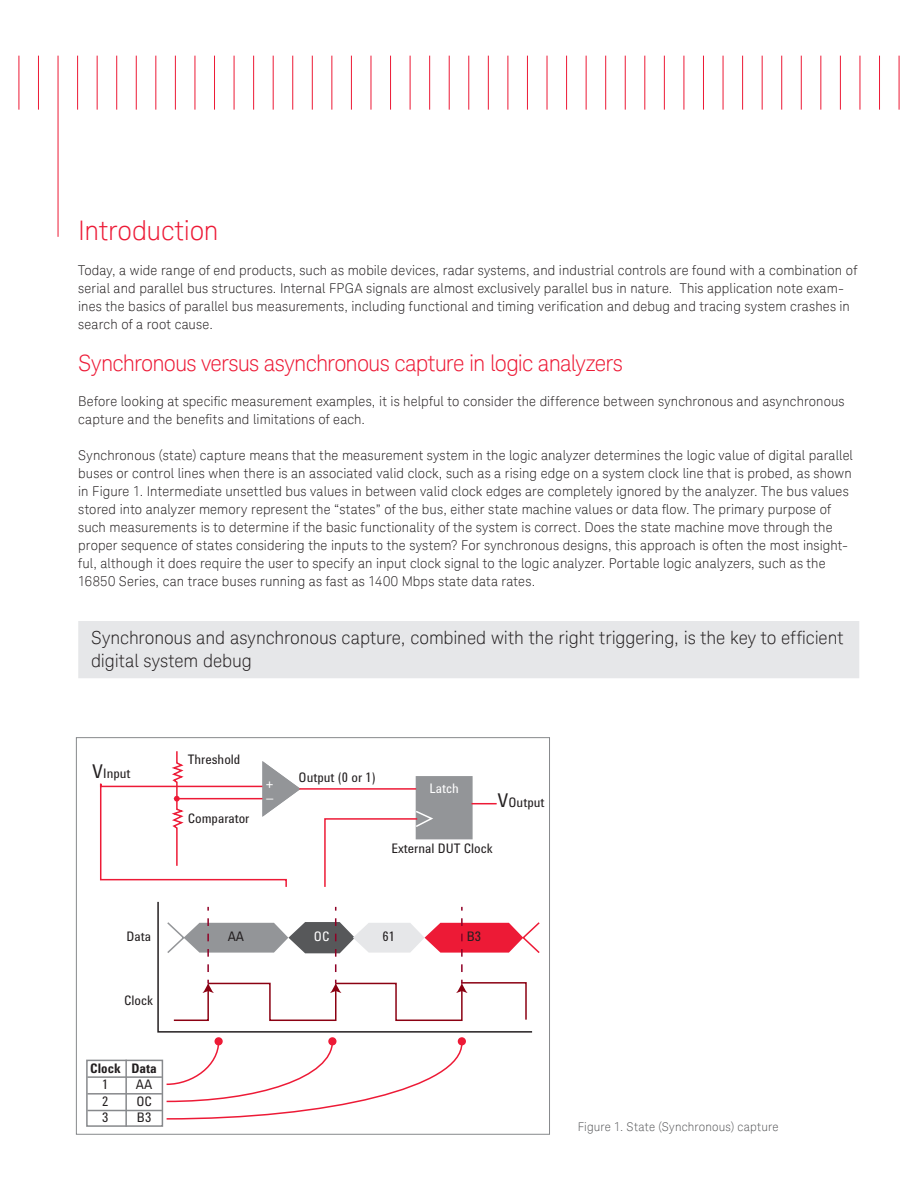
<style>
.page{position:relative;width:918px;height:1188px;background:#fff}
.page>*{position:absolute;margin:0;border:0;box-sizing:border-box;transform-origin:0 0}
.t1{font:300 27px "Keysight Sans";letter-spacing:-.005em;color:#ed1a36}
.t2{font:300 22.5px "Keysight Sans";letter-spacing:-.035em;color:#ed1a36}
.t3{font:19.5px "Agilent Condensed CFF";color:#231f20}
.t4{font:300 18px/22.5px "Keysight Sans";letter-spacing:-.005em;color:#231f20}
.t5{font:300 13.5px/18px "Keysight Sans";letter-spacing:.01em;color:#231f20}
.t6{font:13.5px/16.5px "Agilent Condensed CFF";color:#231f20;text-align:justify}
.t7{font:13.5px "Agilent Condensed CFF";color:#fff}
.t8{font:700 13.5px "Agilent Condensed CFF";color:#231f20}
.t9{font:300 12px "Keysight Sans";letter-spacing:.015em;color:#57585a}
.s1{font-size:19.5px}
</style>
<div class="page">
<div style="left:416px;top:777px;width:56px;height:62px;background:#939598"></div>
<div style="left:416px;top:776px;width:57px;height:63px;border:2px solid #939598"></div>
<svg style="left:472px;top:803px;width:25px;height:1px"></svg>
<svg style="left:99px;top:751px;width:200px;height:136px"></svg>
<hr style="left:299px;top:788px;width:117px;height:2px;background:#ed1a36">
<svg style="left:324px;top:809px;width:111px;height:78px"></svg>
<svg style="left:157px;top:901px;width:376px;height:132px"></svg>
<div style="left:215px;top:1037px;width:8px;height:8px;border:2px solid #ed1a36;border-radius:50%"></div>
<div style="left:328px;top:1037px;width:9px;height:8px;border:2px solid #ed1a36;border-radius:50%"></div>
<div style="left:458px;top:1037px;width:8px;height:8px;border:2px solid #ed1a36;border-radius:50%"></div>
<svg style="left:166px;top:1040px;width:297px;height:80px"></svg>
<div style="left:86px;top:1060px;width:77px;height:67px;border:2px solid #87898c"></div>
<hr style="left:125px;top:1060px;width:2px;height:67px;background:#87898c">
<hr style="left:87px;top:1076px;width:75px;height:2px;background:#87898c">
<hr style="left:87px;top:1093px;width:75px;height:2px;background:#87898c">
<hr style="left:87px;top:1110px;width:75px;height:1px;background:#87898c">
<svg style="left:166px;top:918px;width:374px;height:104px"></svg>
<div style="left:78px;top:621px;width:781px;height:57px;background:#e6e7e9"></div>
<hr style="left:19px;top:56px;width:1px;height:54px;background:#ed1a36">
<hr style="left:38px;top:56px;width:1px;height:54px;background:#ed1a36">
<hr style="left:58px;top:56px;width:1px;height:181px;background:#ed1a36">
<hr style="left:77px;top:56px;width:1px;height:54px;background:#ed1a36">
<hr style="left:97px;top:56px;width:1px;height:54px;background:#ed1a36">
<hr style="left:116px;top:56px;width:1px;height:54px;background:#ed1a36">
<hr style="left:136px;top:56px;width:1px;height:54px;background:#ed1a36">
<hr style="left:155px;top:56px;width:1px;height:54px;background:#ed1a36">
<hr style="left:175px;top:56px;width:1px;height:54px;background:#ed1a36">
<hr style="left:195px;top:56px;width:1px;height:54px;background:#ed1a36">
<hr style="left:214px;top:56px;width:1px;height:54px;background:#ed1a36">
<hr style="left:234px;top:56px;width:1px;height:54px;background:#ed1a36">
<hr style="left:253px;top:56px;width:1px;height:54px;background:#ed1a36">
<hr style="left:273px;top:56px;width:1px;height:54px;background:#ed1a36">
<hr style="left:292px;top:56px;width:1px;height:54px;background:#ed1a36">
<hr style="left:312px;top:56px;width:1px;height:54px;background:#ed1a36">
<hr style="left:331px;top:56px;width:1px;height:54px;background:#ed1a36">
<hr style="left:351px;top:56px;width:1px;height:54px;background:#ed1a36">
<hr style="left:371px;top:56px;width:1px;height:54px;background:#ed1a36">
<hr style="left:390px;top:56px;width:1px;height:54px;background:#ed1a36">
<hr style="left:410px;top:56px;width:1px;height:54px;background:#ed1a36">
<hr style="left:429px;top:56px;width:1px;height:54px;background:#ed1a36">
<hr style="left:449px;top:56px;width:1px;height:54px;background:#ed1a36">
<hr style="left:468px;top:56px;width:1px;height:54px;background:#ed1a36">
<hr style="left:488px;top:56px;width:1px;height:54px;background:#ed1a36">
<hr style="left:508px;top:56px;width:1px;height:54px;background:#ed1a36">
<hr style="left:527px;top:56px;width:1px;height:54px;background:#ed1a36">
<hr style="left:547px;top:56px;width:1px;height:54px;background:#ed1a36">
<hr style="left:566px;top:56px;width:1px;height:54px;background:#ed1a36">
<hr style="left:586px;top:56px;width:1px;height:54px;background:#ed1a36">
<hr style="left:605px;top:56px;width:1px;height:54px;background:#ed1a36">
<hr style="left:625px;top:56px;width:1px;height:54px;background:#ed1a36">
<hr style="left:644px;top:56px;width:1px;height:54px;background:#ed1a36">
<hr style="left:664px;top:56px;width:1px;height:54px;background:#ed1a36">
<hr style="left:684px;top:56px;width:1px;height:54px;background:#ed1a36">
<hr style="left:703px;top:56px;width:1px;height:54px;background:#ed1a36">
<hr style="left:723px;top:56px;width:1px;height:54px;background:#ed1a36">
<hr style="left:742px;top:56px;width:1px;height:54px;background:#ed1a36">
<hr style="left:762px;top:56px;width:1px;height:54px;background:#ed1a36">
<hr style="left:781px;top:56px;width:1px;height:54px;background:#ed1a36">
<hr style="left:801px;top:56px;width:1px;height:54px;background:#ed1a36">
<hr style="left:820px;top:56px;width:1px;height:54px;background:#ed1a36">
<hr style="left:840px;top:56px;width:1px;height:54px;background:#ed1a36">
<hr style="left:860px;top:56px;width:1px;height:54px;background:#ed1a36">
<hr style="left:879px;top:56px;width:1px;height:54px;background:#ed1a36">
<hr style="left:899px;top:56px;width:1px;height:54px;background:#ed1a36">
<h1 class="t1" style="left:78px;top:214px;width:142px">Introduction</h1>
<p class="t5" style="left:78px;top:261px;width:781px">Today, a wide range of end products, such as mobile devices, radar systems, and industrial controls are found with a combination of serial and parallel bus structures. Internal FPGA signals are almost exclusively parallel bus in nature. This application note exam&shy;ines the basics of parallel bus measurements, including functional and timing verification and debug and tracing system crashes in search of a root cause.</p>
<h2 class="t2" style="left:78px;top:350px;width:546px">Synchronous versus asynchronous capture in logic analyzers</h2>
<p class="t5" style="left:78px;top:393px;width:768px">Before looking at specific measurement examples, it is helpful to consider the difference between synchronous and asynchronous capture and the benefits and limitations of each.</p>
<p class="t5" style="left:78px;top:447px;width:776px">Synchronous (state) capture means that the measurement system in the logic analyzer determines the logic value of digital parallel buses or control lines when there is an associated valid clock, such as a rising edge on a system clock line that is probed, as shown in Figure 1. Intermediate unsettled bus values in between valid clock edges are completely ignored by the analyzer. The bus values stored into analyzer memory represent the “states” of the bus, either state machine values or data flow. The primary purpose of such measurements is to determine if the basic functionality of the system is correct. Does the state machine move through the proper sequence of states considering the inputs to the system? For synchronous designs, this approach is often the most insight&shy;ful, although it does require the user to specify an input clock signal to the logic analyzer. Portable logic analyzers, such as the 16850 Series, can trace buses running as fast as 1400 Mbps state data rates.</p>
<h3 class="t4" style="left:91px;top:627px;width:754px">Synchronous and asynchronous capture, combined with the right triggering, is the key to efficient digital system debug</h3>
<h3 class="t3" style="left:92px;top:757px;width:12px">V</h3>
<p class="t6" style="left:103px;top:765px;width:29px">Input</p>
<p class="t6" style="left:126px;top:928px;width:26px">Data</p>
<p class="t6" style="left:124px;top:992px;width:30px">Clock</p>
<p class="t8" style="left:90px;top:1058px;width:32px">Clock</p>
<p class="t6" style="left:102px;top:1076px;width:8px">1<br>2<br>3</p>
<p class="t8" style="left:131px;top:1058px;width:27px">Data</p>
<p class="t6" style="left:136px;top:1076px;width:18px">AA OC B3</p>
<p class="t6" style="left:188px;top:751px;width:54px">Threshold</p>
<p class="t6" style="left:188px;top:809px;width:63px">Comparator</p>
<p class="t7" style="left:266px;top:774px;width:9px">+</p>
<p class="t7" style="left:266px;top:782px;width:8px">_</p>
<p class="t6" style="left:299px;top:768px;width:79px">Output (0 or 1)</p>
<p class="t7" style="left:430px;top:778px;width:31px">Latch</p>
<p class="t6" style="left:498px;top:793px;width:48px"><span class="s1">V</span>Output</p>
<p class="t6" style="left:391px;top:839px;width:103px">External DUT Clock</p>
<p class="t6" style="left:228px;top:928px;width:18px">AA</p>
<p class="t7" style="left:314px;top:926px;width:17px">OC</p>
<p class="t6" style="left:382px;top:928px;width:14px">61</p>
<p class="t6" style="left:467px;top:928px;width:16px">B3</p>
<p class="t9" style="left:578px;top:1119px;width:203px">Figure 1. State (Synchronous) capture</p>
</div>
